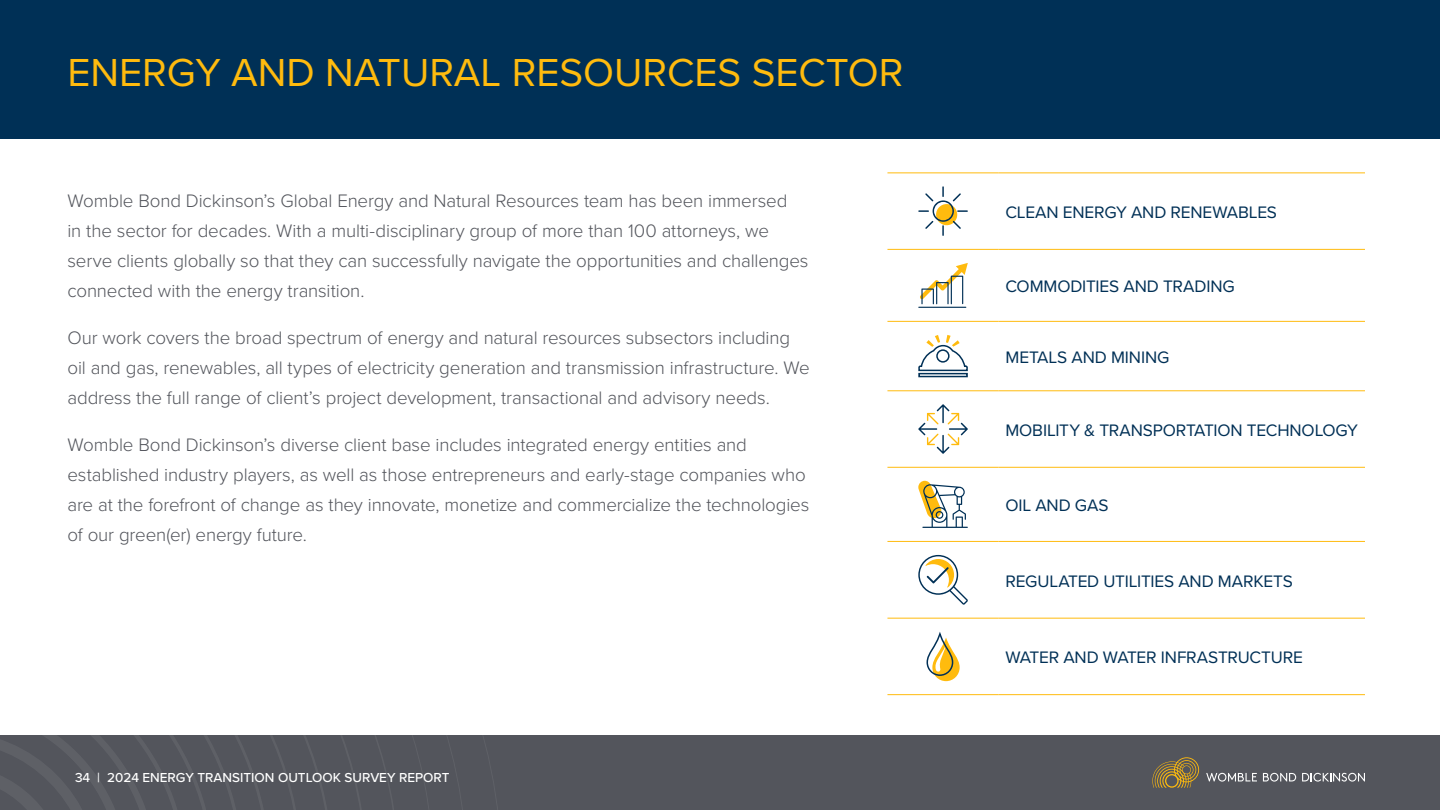
<style>
.page{position:relative;width:1440px;height:810px;background:#fff}
.page>*{position:absolute;margin:0;border:0;box-sizing:border-box;transform-origin:0 0}
.t1{font:40.5px "Proxima Nova";color:#ffbb0e}
.t2{font:300 18.75px/30px "Proxima Nova";letter-spacing:-.01em;color:#53555c}
.t3{font:17.25px "Proxima Nova";letter-spacing:-.01em;color:#003056}
.t4{font:500 13.5px "Proxima Nova";color:#fff}
</style>
<div class="page">
<div style="left:0;top:735px;width:1440px;height:75px;background:#53555c"></div>
<svg style="left:0;top:735px;width:394px;height:75px"></svg>
<svg style="left:1152px;top:757px;width:47px;height:31px"></svg>
<svg style="left:1263px;top:773px;width:33px;height:9px"></svg>
<svg style="left:1302px;top:773px;width:63px;height:9px"></svg>
<svg style="left:1206px;top:773px;width:51px;height:9px"></svg>
<hr style="left:887px;top:172px;width:112px;height:1px;background:#ffbb0e">
<hr style="left:999px;top:172px;width:366px;height:1px;background:#ffbb0e">
<hr style="left:887px;top:249px;width:112px;height:1px;background:#ffbb0e">
<hr style="left:999px;top:249px;width:366px;height:1px;background:#ffbb0e">
<hr style="left:887px;top:321px;width:112px;height:1px;background:#ffbb0e">
<hr style="left:999px;top:321px;width:366px;height:1px;background:#ffbb0e">
<hr style="left:887px;top:390px;width:112px;height:1px;background:#ffbb0e">
<hr style="left:999px;top:390px;width:366px;height:1px;background:#ffbb0e">
<hr style="left:887px;top:467px;width:112px;height:1px;background:#ffbb0e">
<hr style="left:999px;top:467px;width:366px;height:1px;background:#ffbb0e">
<hr style="left:887px;top:541px;width:112px;height:1px;background:#ffbb0e">
<hr style="left:999px;top:541px;width:366px;height:1px;background:#ffbb0e">
<hr style="left:887px;top:618px;width:112px;height:1px;background:#ffbb0e">
<hr style="left:999px;top:618px;width:366px;height:1px;background:#ffbb0e">
<hr style="left:887px;top:694px;width:112px;height:1px;background:#ffbb0e">
<hr style="left:999px;top:694px;width:366px;height:1px;background:#ffbb0e">
<svg style="left:918px;top:186px;width:50px;height:50px"></svg>
<svg style="left:920px;top:263px;width:48px;height:41px"></svg>
<hr style="left:918px;top:307px;width:48px;height:1px;background:#003056">
<div style="left:918px;top:373px;width:50px;height:4px;border:2px solid #003056"></div>
<svg style="left:918px;top:335px;width:50px;height:37px"></svg>
<svg style="left:918px;top:404px;width:50px;height:50px"></svg>
<svg style="left:918px;top:481px;width:50px;height:47px"></svg>
<svg style="left:918px;top:555px;width:50px;height:50px"></svg>
<svg style="left:926px;top:632px;width:34px;height:49px"></svg>
<div style="left:0;top:0;width:1440px;height:138px;background:#003056"></div>
<h1 class="t1" style="left:68px;top:42px;width:837px">ENERGY AND NATURAL RESOURCES SECTOR</h1>
<p class="t2" style="left:68px;top:185px;width:742px">Womble Bond Dickinson’s Global Energy and Natural Resources team has been immersed<br>in the sector for decades. With a multi-disciplinary group of more than 100 attorneys, we serve clients globally so that they can successfully navigate the opportunities and challenges connected with the energy transition.</p>
<p class="t2" style="left:68px;top:321px;width:744px">Our work covers the broad spectrum of energy and natural resources subsectors including oil and gas, renewables, all types of electricity generation and transmission infrastructure. We address the full range of client’s project development, transactional and advisory needs.</p>
<p class="t2" style="left:68px;top:428px;width:743px">Womble Bond Dickinson’s diverse client base includes integrated energy entities and established industry players, as well as those entrepreneurs and early-stage companies who are at the forefront of change as they innovate, monetize and commercialize the technologies of our green(er) energy future.</p>
<p class="t4" style="left:75px;top:767px;width:376px">34 | 2024 ENERGY TRANSITION OUTLOOK SURVEY REPORT</p>
<p class="t3" style="left:1005px;top:199px;width:273px">CLEAN ENERGY AND RENEWABLES</p>
<p class="t3" style="left:1005px;top:274px;width:231px">COMMODITIES AND TRADING</p>
<p class="t3" style="left:1005px;top:344px;width:166px">METALS AND MINING</p>
<p class="t3" style="left:1005px;top:417px;width:354px">MOBILITY &amp; TRANSPORTATION TECHNOLOGY</p>
<p class="t3" style="left:1005px;top:493px;width:105px">OIL AND GAS</p>
<p class="t3" style="left:1005px;top:568px;width:289px">REGULATED UTILITIES AND MARKETS</p>
<p class="t3" style="left:1005px;top:645px;width:299px">WATER AND WATER INFRASTRUCTURE</p>
</div>
